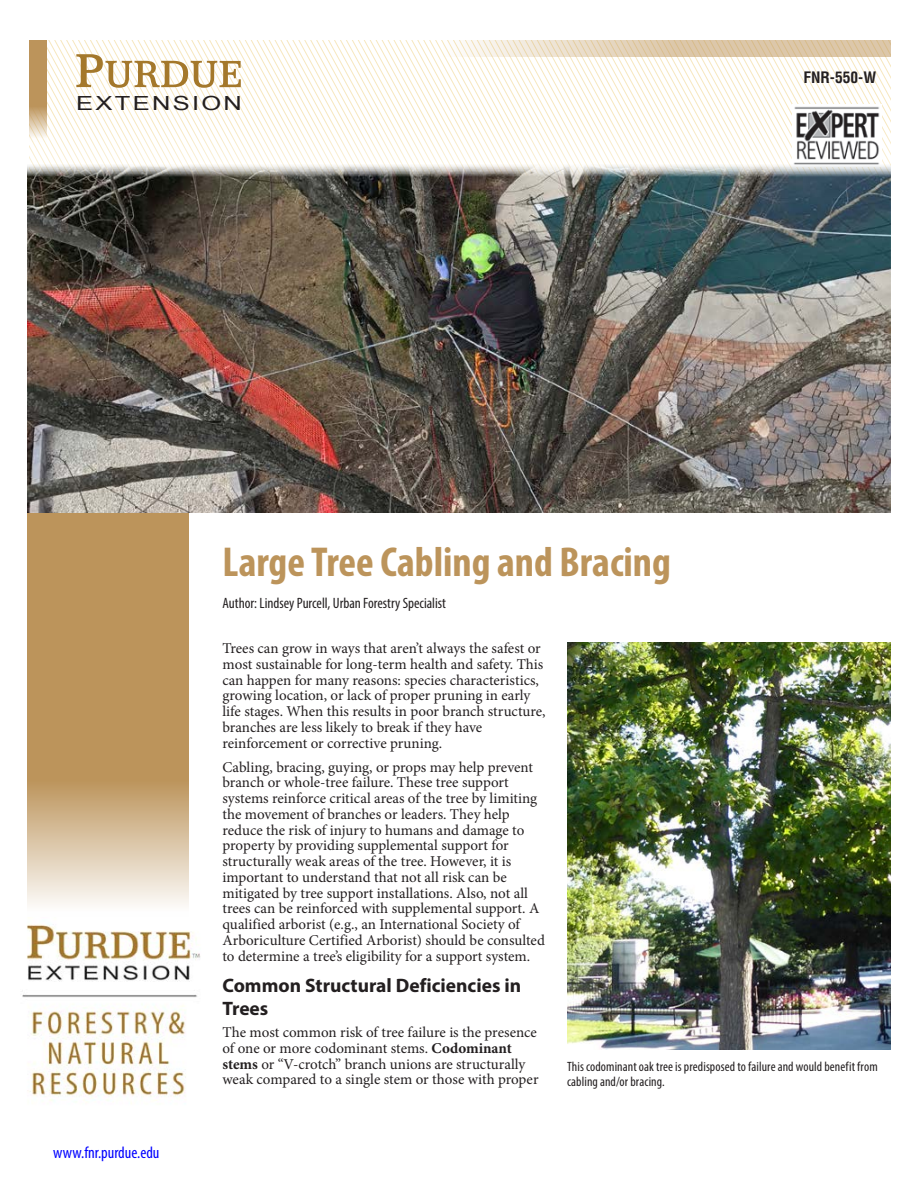
<style>
.page{position:relative;width:918px;height:1188px;background:#fff}
.page>*{position:absolute;margin:0;border:0;box-sizing:border-box;transform-origin:0 0}
.Text{font:700 condensed 42px "Myriad Pro";color:#bc945b}
.Head_1{font:700 19.5px/23.4px "Myriad Pro";color:#231f20}
.t1{font:19.5px "Arial";letter-spacing:.09em;color:#231f20;scale:1.31 1}
.t2{font:18px "Arial";letter-spacing:.06em;color:#231f20;scale:1.2 1}
.t3{font:condensed 16.5px "Myriad Pro";color:#00f}
.t4{font:700 condensed 15.45px "Helvetica";color:#231f20}
.Text_1{font:15px/15.8px "Minion Pro";letter-spacing:-.005em;color:#231f20}
.Text-2{font:condensed 15px "Myriad Pro";color:#231f20}
.t5{font:condensed 13.5px/15px "Myriad Pro";letter-spacing:.01em;color:#231f20}
.s1{font-weight:700}
</style>
<div class="page">
<svg style="left:30px;top:40px;width:861px;height:123px"></svg>
<svg style="left:29px;top:40px;width:17px;height:102px"></svg>
<img style="left:792px;top:104px;width:90px;height:59px">
<svg style="left:275px;top:40px;width:616px;height:17px"></svg>
<svg style="left:35px;top:48px;width:206px;height:40px"></svg>
<img style="left:27px;top:163px;width:864px;height:350px">
<svg style="left:27px;top:513px;width:162px;height:392px;background:#c5a373"></svg>
<img style="left:567px;top:642px;width:324px;height:408px">
<img style="left:22px;top:924px;width:179px;height:180px">
<h2 class="t1" style="left:76px;top:90px;width:128px">EXTENSION</h2>
<p class="t2" style="left:75px;top:91px;width:140px">AGRICULTURE</p>
<p class="t4" style="left:803px;top:68px;width:74px">FNR-550-W</p>
<p class="Text" style="left:222px;top:536px;width:450px">Large Tree Cabling and Bracing</p>
<p class="Text-2" style="left:222px;top:594px;width:225px">Author: Lindsey Purcell, Urban Forestry Specialist</p>
<p class="t3" style="left:53px;top:1143px;width:108px">www.fnr.purdue.edu</p>
<p class="Text_1" style="left:222px;top:641px;width:325px">Trees can grow in ways that aren’t always the safest or most sustainable for long-term health and safety. This can happen for many reasons: species characteristics, growing location, or lack of proper pruning in early life stages. When this results in poor branch structure, branches are less likely to break if they have reinforcement or corrective pruning.</p>
<p class="Text_1" style="left:222px;top:759px;width:324px">Cabling, bracing, guying, or props may help prevent branch or whole-tree failure. These tree support systems reinforce critical areas of the tree by limiting the movement of branches or leaders. They help reduce the risk of injury to humans and damage to property by providing supplemental support for structurally weak areas of the tree. However, it is important to understand that not all risk can be mitigated by tree support installations. Also, not all trees can be reinforced with supplemental support. A qualified arborist (e.g., an International Society of Arboriculture Certified Arborist) should be consulted to determine a tree’s eligibility for a support system.</p>
<p class="Head_1" style="left:222px;top:973px;width:300px">Common Structural Deficiencies in<br>Trees</p>
<p class="Text_1" style="left:222px;top:1025px;width:316px">The most common risk of tree failure is the presence of one or more codominant stems. <span class="s1">Codominant</span></p>
<p class="Text_1" style="left:222px;top:1056px;width:318px"><span class="s1">stems</span> or “V-crotch” branch unions are structurally weak compared to a single stem or those with proper</p>
<p class="t5" style="left:567px;top:1059px;width:312px">This codominant oak tree is predisposed to failure and would benefit from cabling and/or bracing.</p>
</div>
